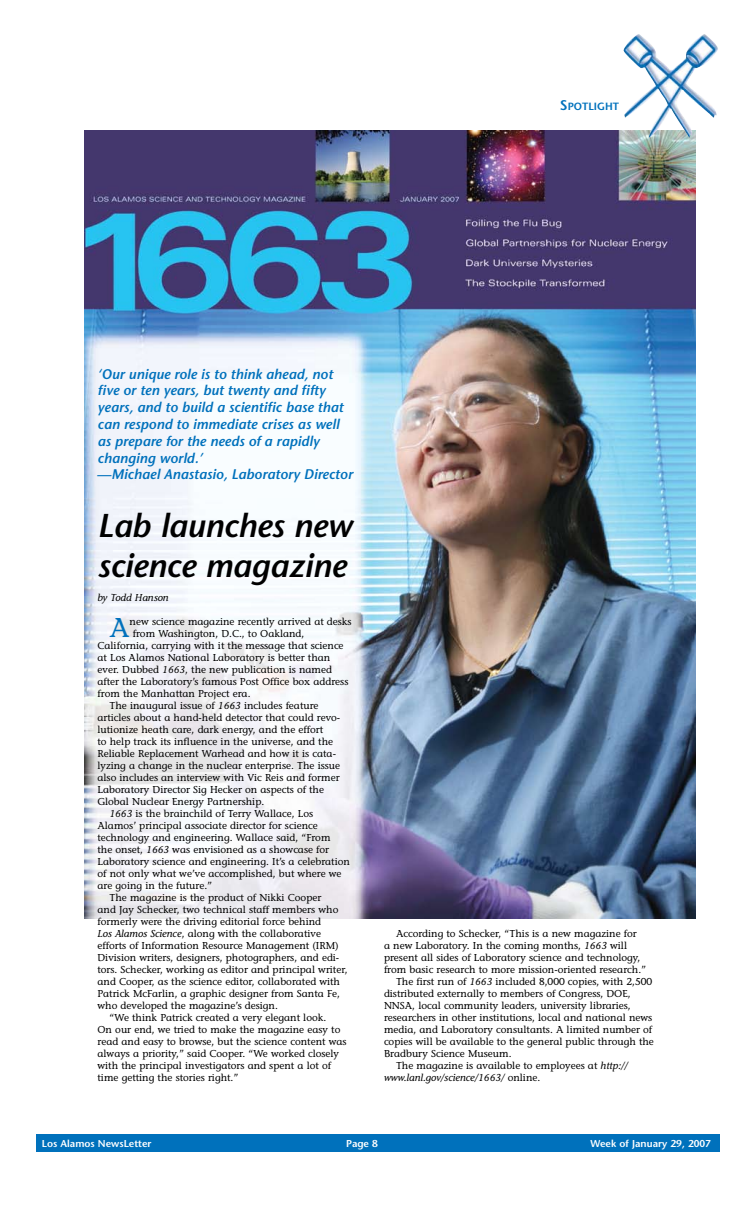
<style>
.page{position:relative;width:756px;height:1224px;background:#fff}
.page>*{position:absolute;margin:0;border:0;box-sizing:border-box;transform-origin:0 0}
.t1{font:italic 600 33px/39.6px "Stone Sans";letter-spacing:-.01em;color:#000}
.t2{font:27.1px "Stone Informal";color:#0071bc}
.t3{font:italic 600 14px/16.8px "Stone Sans";color:#0071bc}
.t4{font:600 10.5px "Stone Sans";color:#0071bc}
.t5{font:10px "Stone Informal";color:#000}
.t6{font:italic 10px "Stone Informal";color:#000}
.t7{font:600 10px "Stone Sans";color:#fff}
.s1{font-size:14px}
.s2{font-style:italic}
.s3{font-style:normal}
</style>
<div class="page">
<img style="left:84px;top:130px;width:612px;height:788px">
<div style="left:36px;top:1134px;width:684px;height:18px;background:#0071bc"></div>
<img style="left:623px;top:34px;width:95px;height:104px">
<p class="t4" style="left:560px;top:99px;width:61px"><span class="s1">S</span>potlight</p>
<p class="t3" style="left:98px;top:365px;width:257px">‘Our unique role is to think ahead, not five or ten years, but twenty and fifty years, and to build a scientific base that can respond to immediate crises as well as prepare for the needs of a rapidly changing world.’<br>—Michael Anastasio, Laboratory Director</p>
<h1 class="t1" style="left:98px;top:505px;width:256px">Lab launches new science magazine</h1>
<p class="t6" style="left:98px;top:591px;width:73px">by Todd Hanson</p>
<h2 class="t2" style="left:110px;top:611px;width:22px">A</h2>
<p class="t5" style="left:130px;top:615px;width:223px">new science magazine recently arrived at desks</p>
<p class="t5" style="left:133px;top:627px;width:173px">from Washington, D.C., to Oakland,</p>
<p class="t5" style="left:98px;top:639px;width:248px">California, carrying with it the message that science</p>
<p class="t5" style="left:98px;top:651px;width:234px">at Los Alamos National Laboratory is better than</p>
<p class="t5" style="left:98px;top:663px;width:236px">ever. Dubbed <span class="s2">1663</span>, the new publication is named</p>
<p class="t5" style="left:98px;top:675px;width:252px">after the Laboratory’s famous Post Office box address</p>
<p class="t5" style="left:98px;top:687px;width:155px">from the Manhattan Project era.</p>
<p class="t5" style="left:110px;top:699px;width:211px">The inaugural issue of <span class="s2">1663</span> includes feature</p>
<p class="t5" style="left:98px;top:711px;width:244px">articles about a hand-held detector that could revo-</p>
<p class="t5" style="left:98px;top:723px;width:227px">lutionize heath care, dark energy, and the effort</p>
<p class="t5" style="left:98px;top:735px;width:237px">to help track its influence in the universe, and the</p>
<p class="t5" style="left:98px;top:747px;width:240px">Reliable Replacement Warhead and how it is cata-</p>
<p class="t5" style="left:98px;top:759px;width:244px">lyzing a change in the nuclear enterprise. The issue</p>
<p class="t5" style="left:98px;top:771px;width:244px">also includes an interview with Vic Reis and former</p>
<p class="t5" style="left:98px;top:783px;width:228px">Laboratory Director Sig Hecker on aspects of the</p>
<p class="t5" style="left:98px;top:795px;width:168px">Global Nuclear Energy Partnership.</p>
<p class="t5" style="left:110px;top:807px;width:205px"><span class="s2">1663</span> is the brainchild of Terry Wallace, Los</p>
<p class="t5" style="left:98px;top:819px;width:222px">Alamos’ principal associate director for science</p>
<p class="t5" style="left:98px;top:831px;width:235px">technology and engineering. Wallace said, “From</p>
<p class="t5" style="left:98px;top:843px;width:233px">the onset, <span class="s2">1663</span> was envisioned as a showcase for</p>
<p class="t5" style="left:98px;top:855px;width:254px">Laboratory science and engineering. It’s a celebration</p>
<p class="t5" style="left:98px;top:867px;width:246px">of not only what we’ve accomplished, but where we</p>
<p class="t5" style="left:98px;top:879px;width:116px">are going in the future.”</p>
<p class="t5" style="left:110px;top:891px;width:213px">The magazine is the product of Nikki Cooper</p>
<p class="t5" style="left:98px;top:903px;width:242px">and Jay Schecker, two technical staff members who</p>
<p class="t5" style="left:98px;top:915px;width:225px">formerly were the driving editorial force behind</p>
<p class="t5" style="left:98px;top:927px;width:225px"><span class="s2">Los Alamos Science</span>, along with the collaborative</p>
<p class="t5" style="left:98px;top:939px;width:243px">efforts of Information Resource Management (IRM)</p>
<p class="t5" style="left:98px;top:951px;width:243px">Division writers, designers, photographers, and edi-</p>
<p class="t5" style="left:98px;top:963px;width:252px">tors. Schecker, working as editor and principal writer,</p>
<p class="t5" style="left:98px;top:975px;width:244px">and Cooper, as the science editor, collaborated with</p>
<p class="t5" style="left:98px;top:987px;width:244px">Patrick McFarlin, a graphic designer from Santa Fe,</p>
<p class="t5" style="left:98px;top:999px;width:182px">who developed the magazine’s design.</p>
<p class="t5" style="left:110px;top:1011px;width:218px">“We think Patrick created a very elegant look.</p>
<p class="t5" style="left:98px;top:1023px;width:244px">On our end, we tried to make the magazine easy to</p>
<p class="t5" style="left:98px;top:1035px;width:251px">read and easy to browse, but the science content was</p>
<p class="t5" style="left:98px;top:1047px;width:243px">always a priority,” said Cooper. “We worked closely</p>
<p class="t5" style="left:98px;top:1059px;width:235px">with the principal investigators and spent a lot of</p>
<p class="t5" style="left:98px;top:1071px;width:143px">time getting the stories right.”</p>
<p class="t5" style="left:396px;top:927px;width:242px">According to Schecker, “This is a new magazine for</p>
<p class="t5" style="left:384px;top:939px;width:245px">a new Laboratory. In the coming months, <span class="s2">1663</span> will</p>
<p class="t5" style="left:384px;top:951px;width:258px">present all sides of Laboratory science and technology,</p>
<p class="t5" style="left:384px;top:963px;width:264px">from basic research to more mission-oriented research.”</p>
<p class="t5" style="left:396px;top:975px;width:258px">The first run of <span class="s2">1663</span> included 8,000 copies, with 2,500</p>
<p class="t5" style="left:384px;top:987px;width:248px">distributed externally to members of Congress, DOE,</p>
<p class="t5" style="left:384px;top:999px;width:248px">NNSA, local community leaders, university libraries,</p>
<p class="t5" style="left:384px;top:1011px;width:270px">researchers in other institutions, local and national news</p>
<p class="t5" style="left:384px;top:1023px;width:270px">media, and Laboratory consultants. A limited number of</p>
<p class="t5" style="left:384px;top:1035px;width:271px">copies will be available to the general public through the</p>
<p class="t5" style="left:384px;top:1047px;width:129px">Bradbury Science Museum.</p>
<p class="t5" style="left:396px;top:1059px;width:233px">The magazine is available to employees at <span class="s2">http://</span></p>
<p class="t6" style="left:384px;top:1072px;width:158px">www.lanl.gov/science/1663/ <span class="s3">online.</span></p>
<p class="t7" style="left:42px;top:1137px;width:111px">Los Alamos NewsLetter</p>
<p class="t7" style="left:346px;top:1137px;width:33px">Page 8</p>
<p class="t7" style="left:591px;top:1137px;width:122px">Week of January 29, 2007</p>
</div>
